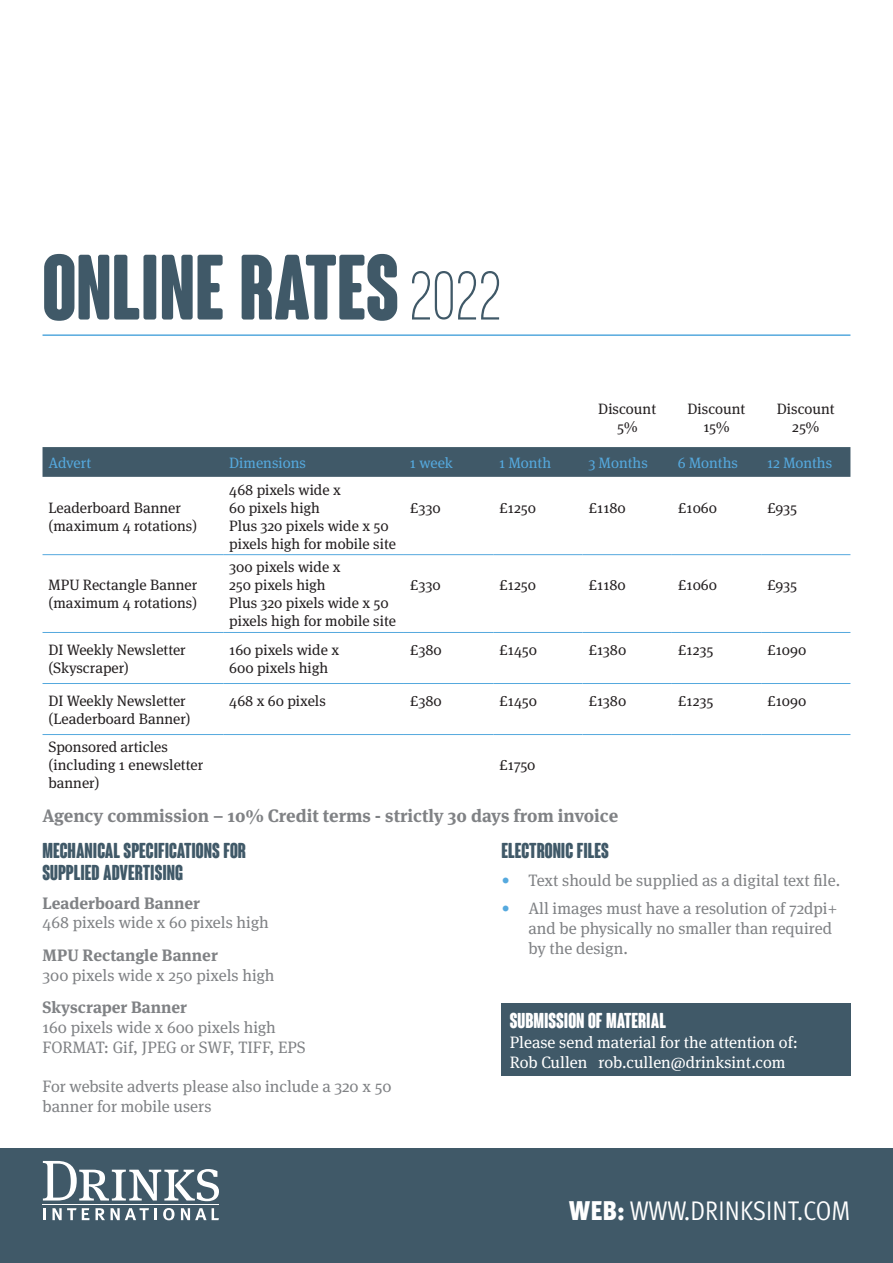
<style>
.page{position:relative;width:893px;height:1263px;background:#fff}
.page>*{position:absolute;margin:0;border:0;box-sizing:border-box;transform-origin:0 0}
.t1{font:700 condensed 90px "Coluna Rounded";color:#405968}
.t2{font:500 72px "Ostrich Sans";color:#405968}
.t3{font:27px "Meta OT Cond Norm";letter-spacing:.01em;color:#fff}
.t4{font:700 condensed 21px/22.5px "Coluna Rounded";color:#405968}
.t5{font:700 condensed 21px "Coluna Rounded";color:#fff}
.t6{font:700 18px "Meta Serif OT";color:#808285}
.t7{font:16.5px/19.8px "Meta Serif OT";color:#808285}
.t8{font:16.5px "Meta Serif OT";color:#fff}
.t9{font:700 16.5px "Meta Serif OT";color:#808285}
.t10{font:15px/18px "Meta Serif OT";color:#231f20}
.t11{font:15px "Meta Serif OT";color:#55a9de}
.s1{color:#55a9de}
.s2{font-family:"Meta OT";font-weight:900;font-stretch:condensed}
</style>
<div class="page">
<div style="left:0;top:1148px;width:893px;height:115px;background:#405968"></div>
<svg style="left:43px;top:1161px;width:176px;height:40px"></svg>
<hr style="left:43px;top:1204px;width:176px;height:1px;background:#fff">
<svg style="left:43px;top:1208px;width:2px;height:12px"></svg>
<svg style="left:52px;top:1208px;width:37px;height:12px"></svg>
<svg style="left:96px;top:1208px;width:9px;height:12px"></svg>
<svg style="left:111px;top:1208px;width:46px;height:12px"></svg>
<svg style="left:163px;top:1208px;width:11px;height:12px"></svg>
<svg style="left:181px;top:1208px;width:38px;height:12px"></svg>
<hr style="left:43px;top:334px;width:807px;height:2px;background:#55a9de">
<div style="left:43px;top:447px;width:807px;height:30px;background:#405968"></div>
<hr style="left:43px;top:554px;width:180px;height:1px;background:#55a9de">
<hr style="left:223px;top:554px;width:181px;height:1px;background:#55a9de">
<hr style="left:404px;top:554px;width:89px;height:1px;background:#55a9de">
<hr style="left:493px;top:554px;width:90px;height:1px;background:#55a9de">
<hr style="left:583px;top:554px;width:89px;height:1px;background:#55a9de">
<hr style="left:672px;top:554px;width:89px;height:1px;background:#55a9de">
<hr style="left:761px;top:554px;width:89px;height:1px;background:#55a9de">
<hr style="left:43px;top:632px;width:180px;height:1px;background:#55a9de">
<hr style="left:223px;top:632px;width:181px;height:1px;background:#55a9de">
<hr style="left:404px;top:632px;width:89px;height:1px;background:#55a9de">
<hr style="left:493px;top:632px;width:90px;height:1px;background:#55a9de">
<hr style="left:583px;top:632px;width:89px;height:1px;background:#55a9de">
<hr style="left:672px;top:632px;width:89px;height:1px;background:#55a9de">
<hr style="left:761px;top:632px;width:89px;height:1px;background:#55a9de">
<hr style="left:43px;top:683px;width:180px;height:1px;background:#55a9de">
<hr style="left:223px;top:683px;width:181px;height:1px;background:#55a9de">
<hr style="left:404px;top:683px;width:89px;height:1px;background:#55a9de">
<hr style="left:493px;top:683px;width:90px;height:1px;background:#55a9de">
<hr style="left:583px;top:683px;width:89px;height:1px;background:#55a9de">
<hr style="left:672px;top:683px;width:89px;height:1px;background:#55a9de">
<hr style="left:761px;top:683px;width:89px;height:1px;background:#55a9de">
<hr style="left:43px;top:734px;width:180px;height:1px;background:#55a9de">
<hr style="left:223px;top:734px;width:181px;height:1px;background:#55a9de">
<hr style="left:404px;top:734px;width:89px;height:1px;background:#55a9de">
<hr style="left:493px;top:734px;width:90px;height:1px;background:#55a9de">
<hr style="left:583px;top:734px;width:89px;height:1px;background:#55a9de">
<hr style="left:672px;top:734px;width:89px;height:1px;background:#55a9de">
<hr style="left:761px;top:734px;width:89px;height:1px;background:#55a9de">
<div style="left:501px;top:1004px;width:349px;height:72px;background:#405968"></div>
<p class="t1" style="left:43px;top:239px;width:358px">ONLINE RATES</p>
<p class="t2" style="left:411px;top:261px;width:94px">2022</p>
<p class="t10" style="left:598px;top:400px;width:59px;text-align:center">Discount<br>5%</p>
<p class="t10" style="left:688px;top:400px;width:59px;text-align:center">Discount<br>15%</p>
<p class="t10" style="left:777px;top:400px;width:59px;text-align:center">Discount<br>25%</p>
<p class="t11" style="left:49px;top:454px;width:44px">Advert</p>
<p class="t11" style="left:229px;top:454px;width:78px">Dimensions</p>
<p class="t11" style="left:410px;top:454px;width:44px">1 week</p>
<p class="t11" style="left:499px;top:454px;width:53px">1 Month</p>
<p class="t11" style="left:589px;top:454px;width:61px">3 Months</p>
<p class="t11" style="left:678px;top:454px;width:62px">6 Months</p>
<p class="t11" style="left:767px;top:454px;width:67px">12 Months</p>
<p class="t10" style="left:49px;top:499px;width:150px">Leaderboard Banner (maximum 4 rotations)</p>
<p class="t10" style="left:229px;top:481px;width:113px">468 pixels wide x<br>60 pixels high</p>
<p class="t10" style="left:229px;top:517px;width:168px">Plus 320 pixels wide x 50 pixels high for mobile site</p>
<p class="t10" style="left:410px;top:499px;width:32px">£330</p>
<p class="t10" style="left:499px;top:499px;width:38px">£1250</p>
<p class="t10" style="left:589px;top:499px;width:39px">£1180</p>
<p class="t10" style="left:678px;top:499px;width:41px">£1060</p>
<p class="t10" style="left:767px;top:499px;width:32px">£935</p>
<p class="t10" style="left:49px;top:576px;width:150px">MPU Rectangle Banner (maximum 4 rotations)</p>
<p class="t10" style="left:229px;top:558px;width:113px">300 pixels wide x<br>250 pixels high</p>
<p class="t10" style="left:229px;top:594px;width:168px">Plus 320 pixels wide x 50 pixels high for mobile site</p>
<p class="t10" style="left:410px;top:576px;width:32px">£330</p>
<p class="t10" style="left:499px;top:576px;width:38px">£1250</p>
<p class="t10" style="left:589px;top:576px;width:39px">£1180</p>
<p class="t10" style="left:678px;top:576px;width:41px">£1060</p>
<p class="t10" style="left:767px;top:576px;width:32px">£935</p>
<p class="t10" style="left:49px;top:641px;width:139px">DI Weekly Newsletter (Skyscraper)</p>
<p class="t10" style="left:229px;top:641px;width:111px">160 pixels wide x<br>600 pixels high</p>
<p class="t10" style="left:410px;top:641px;width:33px">£380</p>
<p class="t10" style="left:499px;top:641px;width:39px">£1450</p>
<p class="t10" style="left:589px;top:641px;width:39px">£1380</p>
<p class="t10" style="left:678px;top:641px;width:37px">£1235</p>
<p class="t10" style="left:767px;top:641px;width:41px">£1090</p>
<p class="t10" style="left:49px;top:692px;width:144px">DI Weekly Newsletter (Leaderboard Banner)</p>
<p class="t10" style="left:229px;top:692px;width:98px">468 x 60 pixels</p>
<p class="t10" style="left:410px;top:692px;width:33px">£380</p>
<p class="t10" style="left:499px;top:692px;width:39px">£1450</p>
<p class="t10" style="left:589px;top:692px;width:39px">£1380</p>
<p class="t10" style="left:678px;top:692px;width:37px">£1235</p>
<p class="t10" style="left:767px;top:692px;width:41px">£1090</p>
<p class="t10" style="left:49px;top:738px;width:156px">Sponsored articles (including 1 enewsletter banner)</p>
<p class="t10" style="left:499px;top:756px;width:38px">£1750</p>
<p class="t6" style="left:43px;top:805px;width:577px">Agency commission – 10% Credit terms - strictly 30 days from invoice</p>
<p class="t4" style="left:43px;top:841px;width:205px">MECHANICAL SPECIFICATIONS FOR<br>SUPPLIED ADVERTISING</p>
<p class="t9" style="left:43px;top:892px;width:159px">Leaderboard Banner</p>
<p class="t7" style="left:43px;top:913px;width:228px">468 pixels wide x 60 pixels high</p>
<p class="t9" style="left:43px;top:945px;width:177px">MPU Rectangle Banner</p>
<p class="t7" style="left:43px;top:965px;width:234px">300 pixels wide x 250 pixels high</p>
<p class="t9" style="left:43px;top:997px;width:146px">Skyscraper Banner</p>
<p class="t7" style="left:43px;top:1018px;width:235px">160 pixels wide x 600 pixels high</p>
<p class="t7" style="left:43px;top:1037px;width:265px">FORMAT: Gif, JPEG or SWF, TIFF, EPS</p>
<p class="t7" style="left:43px;top:1077px;width:350px">For website adverts please also include a 320 x 50 banner for mobile users</p>
<p class="t4" style="left:501px;top:841px;width:109px">ELECTRONIC FILES</p>
<p class="t7" style="left:501px;top:871px;width:340px"><span class="s1">•</span> Text should be supplied as a digital text file.</p>
<p class="t7" style="left:528px;top:899px;width:310px;text-indent:-27px"><span class="s1">•</span> All images must have a resolution of 72dpi+ and be physically no smaller than required by the design.</p>
<p class="t5" style="left:510px;top:1009px;width:158px">SUBMISSION OF MATERIAL</p>
<p class="t8" style="left:510px;top:1032px;width:290px">Please send material for the attention of:</p>
<p class="t8" style="left:510px;top:1052px;width:277px">Rob Cullen rob.cullen@drinksint.com</p>
<h3 class="t3" style="left:569px;top:1194px;width:283px"><span class="s2">WEB:</span> WWW.DRINKSINT.COM</h3>
</div>
